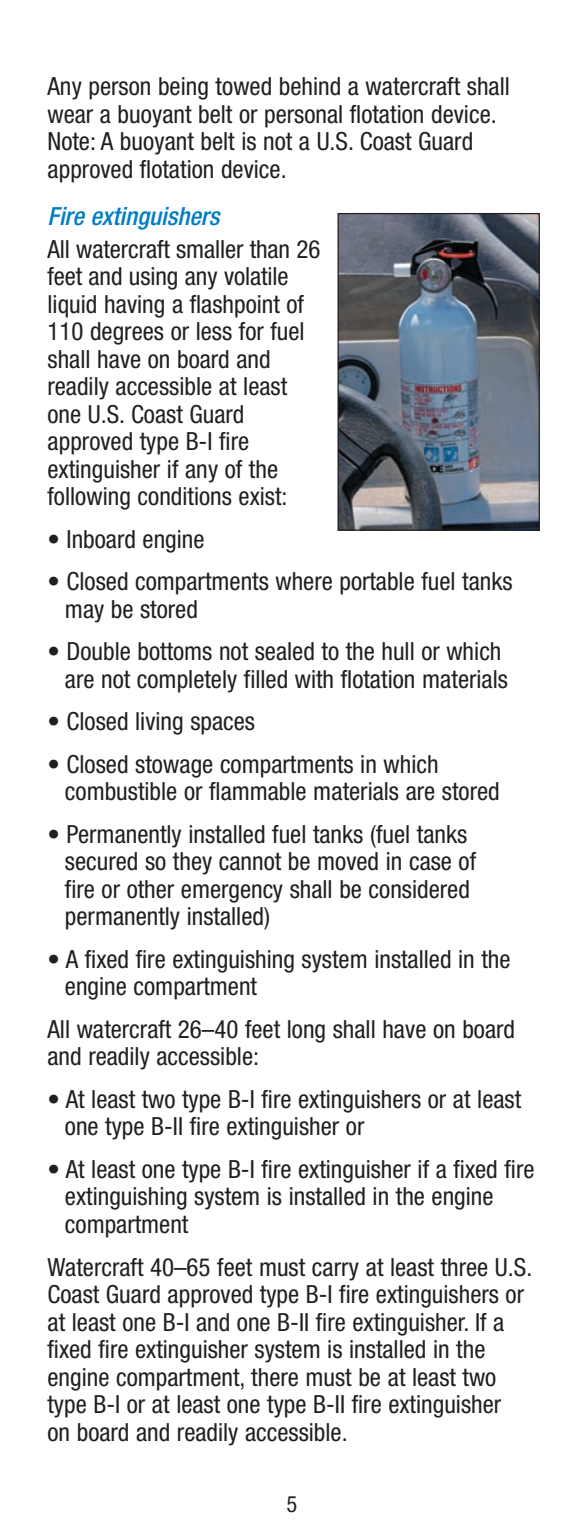
<style>
.page{position:relative;width:585px;height:1523px;background:#fff}
.page>*{position:absolute;margin:0;border:0;box-sizing:border-box;transform-origin:0 0}
.t1{font:condensed 25px/27.5px "Helvetica Neue";color:#231f20}
.t2{font:italic 500 condensed 25px "Helvetica Neue";color:#007ec5}
.t3{font:condensed 22.5px "Helvetica Neue";color:#231f20}
</style>
<div class="page">
<svg style="left:337px;top:213px;width:203px;height:318px;background:#606976"></svg>
<p class="t1" style="left:48px;top:73px;width:464px">Any person being towed behind a watercraft shall wear a buoyant belt or personal flotation device.<br>Note: A buoyant belt is not a U.S. Coast Guard approved flotation device.</p>
<p class="t2" style="left:48px;top:201px;width:180px">Fire extinguishers</p>
<p class="t1" style="left:48px;top:235px;width:274px">All watercraft smaller than 26 feet and using any volatile liquid having a flashpoint of<br>110 degrees or less for fuel shall have on board and readily accessible at least one U.S. Coast Guard approved type B-I fire extinguisher if any of the following conditions exist:</p>
<p class="t1" style="left:48px;top:525px;width:159px">• Inboard engine</p>
<p class="t1" style="left:65px;top:567px;width:449px;text-indent:-17px">• Closed compartments where portable fuel tanks may be stored</p>
<p class="t1" style="left:48px;top:637px;width:462px;text-align:right">• Double bottoms not sealed to the hull or which are not completely filled with flotation materials</p>
<p class="t1" style="left:48px;top:707px;width:209px">• Closed living spaces</p>
<p class="t1" style="left:65px;top:750px;width:436px;text-indent:-17px">• Closed stowage compartments in which combustible or flammable materials are stored</p>
<p class="t1" style="left:65px;top:820px;width:413px;text-indent:-17px">• Permanently installed fuel tanks (fuel tanks secured so they cannot be moved in case of fire or other emergency shall be considered permanently installed)</p>
<p class="t1" style="left:65px;top:945px;width:447px;text-indent:-17px">• A fixed fire extinguishing system installed in the engine compartment</p>
<p class="t1" style="left:48px;top:1015px;width:469px">All watercraft 26–40 feet long shall have on board and readily accessible:</p>
<p class="t1" style="left:65px;top:1085px;width:458px;text-indent:-17px">• At least two type B-I fire extinguishers or at least one type B-II fire extinguisher or</p>
<p class="t1" style="left:65px;top:1155px;width:471px;text-indent:-17px">• At least one type B-I fire extinguisher if a fixed fire extinguishing system is installed in the engine compartment</p>
<p class="t1" style="left:48px;top:1252px;width:486px">Watercraft 40–65 feet must carry at least three U.S.<br>Coast Guard approved type B-I fire extinguishers or at least one B-I and one B-II fire extinguisher. If a fixed fire extinguisher system is installed in the engine compartment, there must be at least two type B-I or at least one type B-II fire extinguisher<br>on board and readily accessible.</p>
<p class="t3" style="left:287px;top:1491px;width:12px">5</p>
</div>
